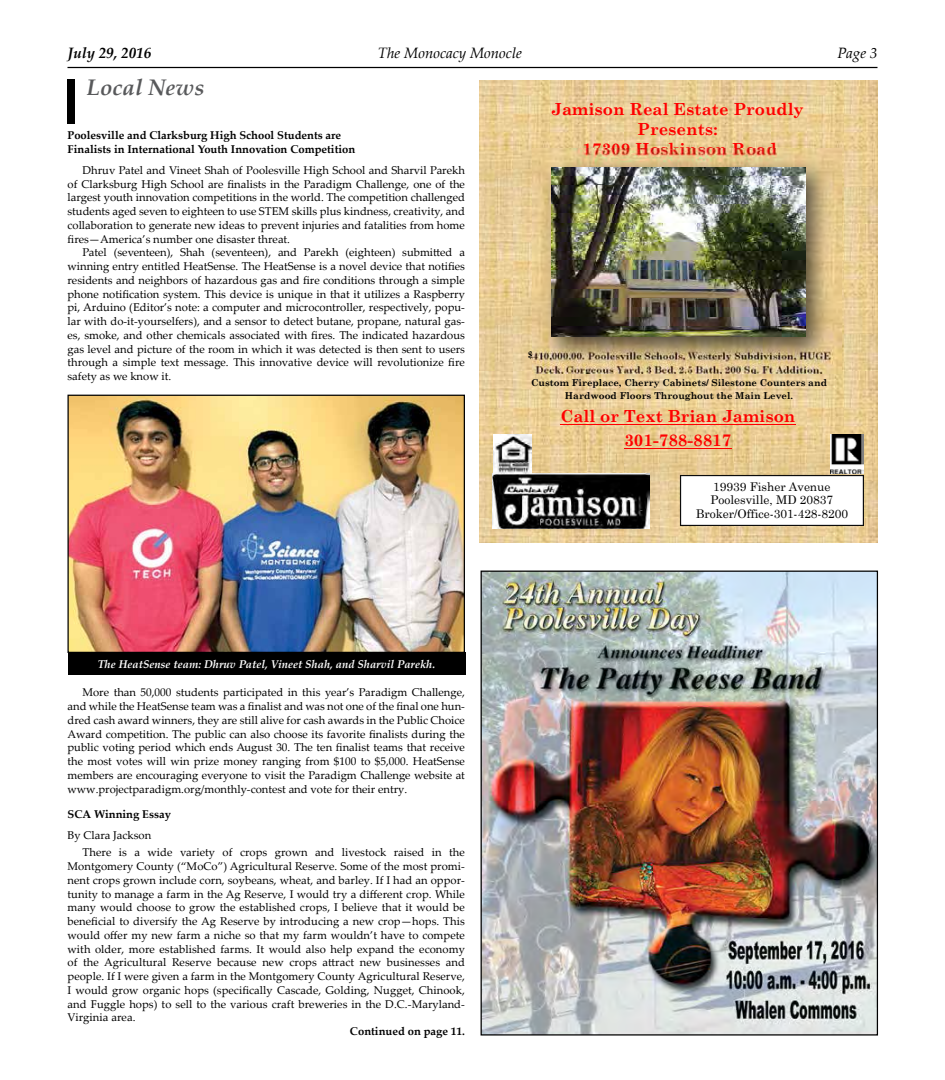
<style>
.page{position:relative;width:945px;height:1080px;background:#fff}
.page>*{position:absolute;margin:0;border:0;box-sizing:border-box;transform-origin:0 0}
.t1{font:italic 700 22.5px "Palatino Linotype";color:#58595b}
.t2{font:700 16.75px/20.1px "Century Schoolbook";color:#f00;text-align:center}
.t3{font:italic 15px "Palatino Linotype";color:#000}
.t4{font:italic 700 15px "Palatino Linotype";color:#000}
.t5{font:12px/13.5px "Century Schoolbook";color:#000;text-align:center}
.t6{font:11.25px/13.8px "Palatino Linotype";color:#000;text-align:justify}
.t7{font:700 11.25px/13.8px "Palatino Linotype";color:#000}
.t8{font:italic 700 11.25px "Palatino Linotype";color:#fff}
.t9{font:700 9.5px/13.8px "Century Schoolbook";color:#000;text-align:center}
</style>
<div class="page">
<hr style="left:68px;top:67px;width:810px;height:1px;background:#000">
<div style="left:68px;top:79px;width:7px;height:45px;background:#000"></div>
<img style="left:483px;top:573px;width:393px;height:461px">
<img style="left:69px;top:397px;width:394px;height:254px">
<div style="left:67px;top:395px;width:398px;height:258px;border:1px solid #000"></div>
<div style="left:68px;top:652px;width:397px;height:23px;background:#000"></div>
<svg style="left:480px;top:80px;width:398px;height:463px"></svg>
<img style="left:493px;top:473px;width:156px;height:56px">
<hr style="left:560px;top:424px;width:235px;height:1px;background:#f00">
<hr style="left:624px;top:448px;width:108px;height:1px;background:#f00">
<div style="left:681px;top:476px;width:182px;height:49px;background:#fff"></div>
<div style="left:680px;top:475px;width:184px;height:51px;border:1px solid #0c0c0c"></div>
<img style="left:533px;top:149px;width:309px;height:224px">
<img style="left:551px;top:167px;width:254px;height:169px">
<img style="left:830px;top:434px;width:34px;height:40px">
<img style="left:493px;top:434px;width:38px;height:40px">
<h3 class="t4" style="left:68px;top:43px;width:85px">July 29, 2016</h3>
<h3 class="t3" style="left:378px;top:43px;width:146px">The Monocacy Monocle</h3>
<h3 class="t3" style="left:838px;top:43px;width:41px">Page 3</h3>
<h1 class="t1" style="left:86px;top:72px;width:120px">Local News</h1>
<p class="t7" style="left:68px;top:128px;width:289px">Poolesville and Clarksburg High School Students are<br>Finalists in International Youth Innovation Competition</p>
<p class="t6" style="left:68px;top:163px;width:399px;text-indent:15px">Dhruv Patel and Vineet Shah of Poolesville High School and Sharvil Parekh of Clarksburg High School are finalists in the Paradigm Challenge, one of the largest youth innovation competitions in the world. The competition challenged students aged seven to eighteen to use STEM skills plus kindness, creativity, and collaboration to generate new ideas to prevent injuries and fatalities from home fires—America’s number one disaster threat.</p>
<p class="t6" style="left:68px;top:245px;width:399px;text-indent:15px">Patel (seventeen), Shah (seventeen), and Parekh (eighteen) submitted a winning entry entitled HeatSense. The HeatSense is a novel device that notifies residents and neighbors of hazardous gas and fire conditions through a simple phone notification system. This device is unique in that it utilizes a Raspberry pi, Arduino (Editor’s note: a computer and microcontroller, respectively, popu&shy;lar with do-it-yourselfers), and a sensor to detect butane, propane, natural gas&shy;es, smoke, and other chemicals associated with fires. The indicated hazardous gas level and picture of the room in which it was detected is then sent to users through a simple text message. This innovative device will revolutionize fire safety as we know it.</p>
<h2 class="t2" style="left:551px;top:98px;width:254px">Jamison Real Estate Proudly<br>Presents:<br>17309 Hoskinson Road</h2>
<p class="t9" style="left:531px;top:375px;width:297px">Custom Fireplace, Cherry Cabinets/ Silestone Counters and<br>Hardwood Floors Throughout the Main Level.</p>
<h2 class="t2" style="left:560px;top:403px;width:236px;line-height:24px">Call or Text Brian Jamison<br>301-788-8817</h2>
<p class="t8" style="left:98px;top:656px;width:339px">The HeatSense team: Dhruv Patel, Vineet Shah, and Sharvil Parekh.</p>
<p class="t6" style="left:68px;top:685px;width:399px;text-indent:15px">More than 50,000 students participated in this year’s Paradigm Challenge, and while the HeatSense team was a finalist and was not one of the final one hun&shy;dred cash award winners, they are still alive for cash awards in the Public Choice Award competition. The public can also choose its favorite finalists during the public voting period which ends August 30. The ten finalist teams that receive the most votes will win prize money ranging from $100 to $5,000. HeatSense members are encouraging everyone to visit the Paradigm Challenge website at www.projectparadigm.org/monthly-contest and vote for their entry.</p>
<p class="t7" style="left:68px;top:807px;width:105px">SCA Winning Essay</p>
<p class="t6" style="left:83px;top:826px;width:384px;line-height:17.5px;text-indent:-15px">By Clara Jackson<br>There is a wide variety of crops grown and livestock raised in the</p>
<p class="t6" style="left:68px;top:859px;width:399px">Montgomery County (“MoCo”) Agricultural Reserve. Some of the most promi&shy;nent crops grown include corn, soybeans, wheat, and barley. If I had an oppor&shy;tunity to manage a farm in the Ag Reserve, I would try a different crop. While many would choose to grow the established crops, I believe that it would be beneficial to diversify the Ag Reserve by introducing a new crop—hops. This would offer my new farm a niche so that my farm wouldn’t have to compete with older, more established farms. It would also help expand the economy of the Agricultural Reserve because new crops attract new businesses and people. If I were given a farm in the Montgomery County Agricultural Reserve, I would grow organic hops (specifically Cascade, Golding, Nugget, Chinook, and Fuggle hops) to sell to the various craft breweries in the D.C.-Maryland-Virginia area.</p>
<p class="t7" style="left:350px;top:1024px;width:116px">Continued on page 11.</p>
<p class="t5" style="left:696px;top:478px;width:154px">19939 Fisher Avenue<br>Poolesville, MD 20837<br>Broker/Office-301-428-8200</p>
</div>
